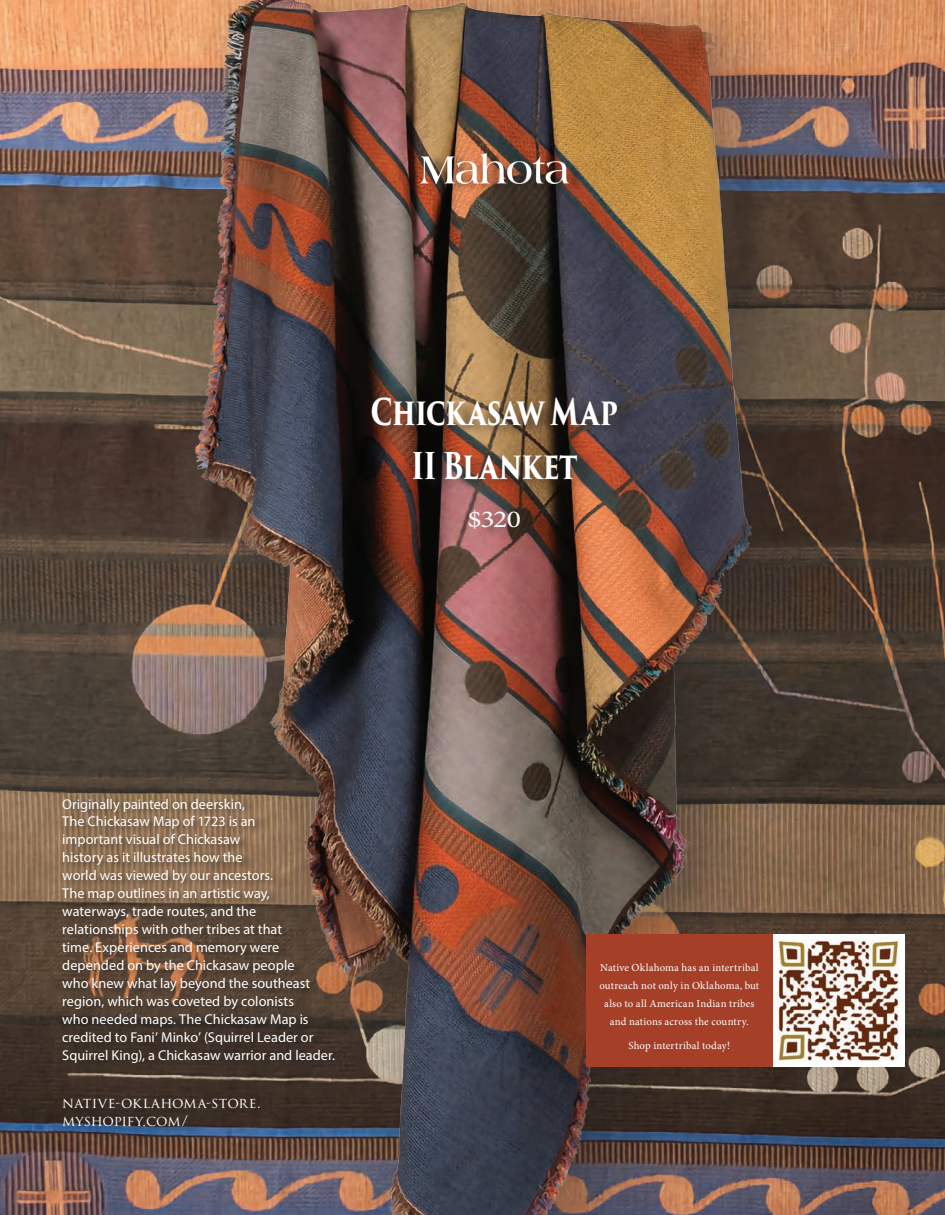
<style>
.page{position:relative;width:945px;height:1215px;background:#fff}
.page>*{position:absolute;margin:0;border:0;box-sizing:border-box;transform-origin:0 0}
.t1{font:700 36px/54px "Trajan Pro 3";letter-spacing:-.015em;color:#fff;text-align:center;scale:.75 1}
.t2{font:24.3px "Minion Pro";color:#fff;scale:1.22 1}
.t3{font:14.25px/18px "Myriad Pro";color:#fff}
.t4{font:14.25px/18px "Trajan Pro 3";color:#fff}
.t5{font:10.8px/18px "Minion Pro";letter-spacing:.015em;color:#fff;text-align:center}
</style>
<div class="page">
<img style="left:0;top:0;width:945px;height:1215px">
<img style="left:35px;top:0;width:891px;height:1215px">
<div style="left:62px;top:794px;width:286px;height:342px;background:#231f20;opacity:.75"></div>
<div style="left:378px;top:394px;width:261px;height:146px;background:#231f20;opacity:.55"></div>
<div style="left:426px;top:152px;width:158px;height:41px;background:#231f20;opacity:.55"></div>
<img style="left:420px;top:154px;width:148px;height:30px">
<img style="left:772px;top:934px;width:132px;height:132px">
<div style="left:586px;top:934px;width:186px;height:132px;background:#a53f27"></div>
<h1 class="t1" style="left:371px;top:385px;width:331px">Chickasaw Map<br>II Blanket</h1>
<h2 class="t2" style="left:468px;top:502px;width:45px">$320</h2>
<p class="t3" style="left:62px;top:794px;width:274px">Originally painted on deerskin,<br>The Chickasaw Map of 1723 is an<br>important visual of Chickasaw<br>history as it illustrates how the<br>world was viewed by our ancestors.<br>The map outlines in an artistic way, waterways, trade routes, and the relationships with other tribes at that<br>time. Experiences and memory were depended on by the Chickasaw people<br>who knew what lay beyond the southeast region, which was coveted by colonists<br>who needed maps. The Chickasaw Map is credited to Fani’ Minko’ (Squirrel Leader or Squirrel King), a Chickasaw warrior and leader.</p>
<p class="t4" style="left:62px;top:1095px;width:200px">native-oklahoma-store. myshopify.com/</p>
<p class="t5" style="left:599px;top:958px;width:161px">Native Oklahoma has an intertribal outreach not only in Oklahoma, but also to all American Indian tribes and nations across the country.</p>
<p class="t5" style="left:629px;top:1036px;width:103px">Shop intertribal today!</p>
</div>
